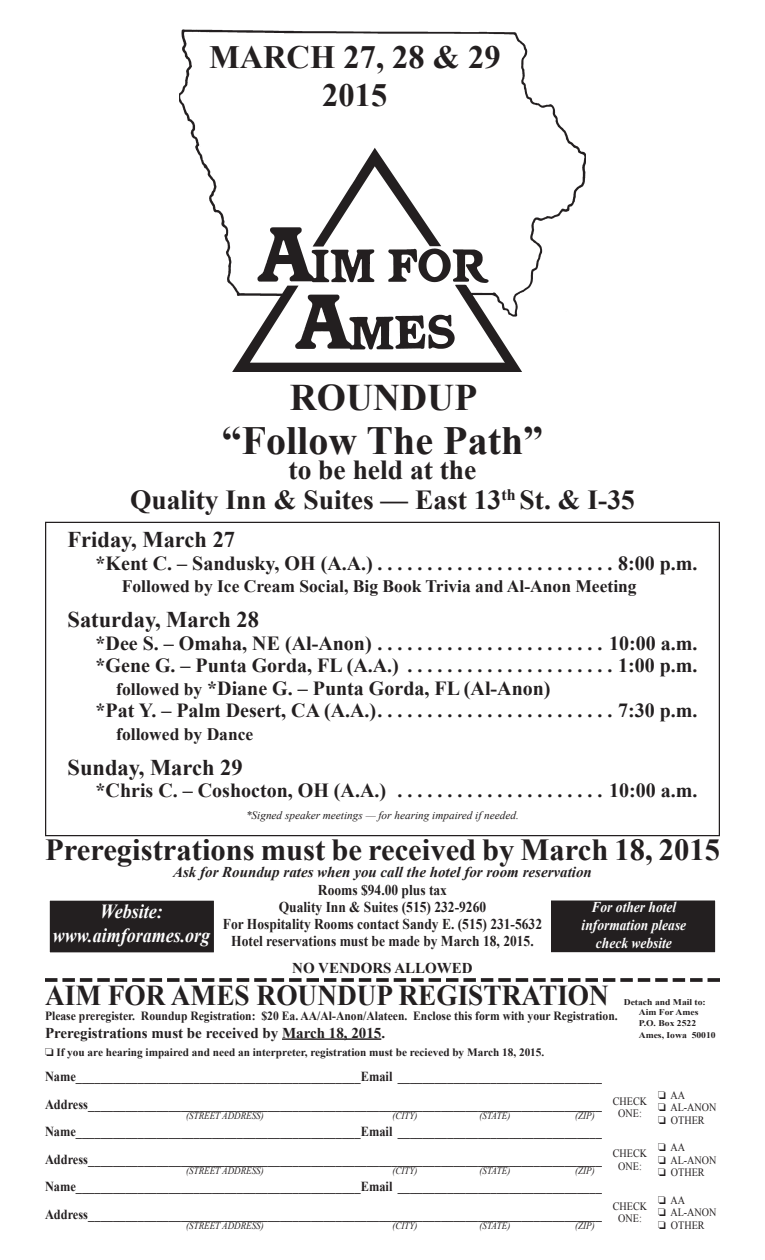
<style>
.page{position:relative;width:765px;height:1260px;background:#fff}
.page>*{position:absolute;margin:0;border:0;box-sizing:border-box;transform-origin:0 0}
.t1{font:700 40px "Times New Roman";color:#231f20}
.t2{font:700 37.5px "Times New Roman";color:#231f20}
.t3{font:700 32.5px "Times New Roman";color:#231f20}
.t4{font:700 30.62px "Times New Roman";color:#231f20}
.t5{font:700 28.75px "Times New Roman";color:#231f20;scale:.95 1}
.t6{font:700 27.5px "Times New Roman";color:#231f20}
.t7{font:700 22.5px "Times New Roman";color:#231f20}
.t8{font:700 20px "Times New Roman";color:#231f20}
.t9{font:italic 700 20px "Times New Roman";color:#fff;scale:.9 1}
.t10{font:700 17.5px "Times New Roman";color:#231f20}
.t11{font:700 15px "Times New Roman";color:#231f20;scale:.9 1}
.t12{font:700 15px "Times New Roman";color:#231f20}
.t13{font:italic 700 15px "Times New Roman";color:#231f20}
.t14{font:italic 700 15px "Times New Roman";color:#fff;scale:.9 1}
.t15{font:700 13.75px "Times New Roman";color:#231f20;scale:.9 1}
.t16{font:700 12.5px "Times New Roman";color:#231f20;scale:.93 1}
.t17{font:700 11.25px "Times New Roman";color:#231f20}
.t18{font:11.25px "Times New Roman";color:#231f20;scale:.9 1}
.t19{font:italic 11.25px "Times New Roman";color:#231f20}
.t20{font:italic 10px "Times New Roman";color:#231f20;scale:.9 1}
.t21{font:700 8.75px/10.5px "Times New Roman";color:#231f20;scale:1.1 1}
.s1{font-size:17.5px}
</style>
<div class="page">
<img style="left:179px;top:29px;width:407px;height:343px">
<div style="left:49px;top:900px;width:166px;height:53px;background:#231f20"></div>
<div style="left:49px;top:899px;width:166px;height:55px;border:1px solid #fff"></div>
<hr style="left:282px;top:1038px;width:99px;height:2px;background:#231f20">
<svg style="left:45px;top:978px;width:675px;height:4px"></svg>
<div style="left:550px;top:900px;width:166px;height:53px;background:#231f20"></div>
<div style="left:550px;top:899px;width:166px;height:54px;border:1px solid #fff"></div>
<p class="t3" style="left:209px;top:35px;width:293px">MARCH 27, 28 &amp; 29</p>
<p class="t3" style="left:322px;top:72px;width:66px">2015</p>
<p class="t2" style="left:290px;top:371px;width:189px">ROUNDUP</p>
<p class="t1" style="left:222px;top:413px;width:323px">“Follow The Path”</p>
<p class="t6" style="left:289px;top:450px;width:189px">to be held at the</p>
<p class="t6" style="left:130px;top:480px;width:506px">Quality Inn &amp; Suites — East 13<sup>th</sup> St. &amp; I-35</p>
<p class="t7" style="left:68px;top:524px;width:169px">Friday, March 27</p>
<p class="t8" style="left:96px;top:549px;width:284px">*Kent C. – Sandusky, OH (A.A.).........................</p>
<p class="t8" style="left:618px;top:549px;width:81px">8:00 p.m.</p>
<p class="t10" style="left:122px;top:574px;width:516px">Followed by Ice Cream Social, Big Book Trivia and Al-Anon Meeting</p>
<p class="t7" style="left:68px;top:604px;width:193px">Saturday, March 28</p>
<p class="t8" style="left:96px;top:629px;width:283px">*Dee S. – Omaha, NE (Al-Anon)........................</p>
<p class="t8" style="left:609px;top:629px;width:90px">10:00 a.m.</p>
<p class="t8" style="left:96px;top:652px;width:313px">*Gene G. – Punta Gorda, FL (A.A.) ......................</p>
<p class="t8" style="left:618px;top:652px;width:81px">1:00 p.m.</p>
<p class="t8" style="left:116px;top:674px;width:436px"><span class="s1">followed by</span> *Diane G. – Punta Gorda, FL (Al-Anon)</p>
<p class="t8" style="left:96px;top:697px;width:287px">*Pat Y. – Palm Desert, CA (A.A.).........................</p>
<p class="t8" style="left:618px;top:697px;width:81px">7:30 p.m.</p>
<p class="t10" style="left:116px;top:722px;width:139px">followed by Dance</p>
<p class="t7" style="left:68px;top:752px;width:177px">Sunday, March 29</p>
<p class="t8" style="left:96px;top:777px;width:303px">*Chris C. – Coshocton, OH (A.A.) ......................</p>
<p class="t8" style="left:609px;top:777px;width:90px">10:00 a.m.</p>
<p class="t19" style="left:246px;top:807px;width:274px">*Signed speaker meetings — for hearing impaired if needed.</p>
<p class="t4" style="left:45px;top:828px;width:677px">Preregistrations must be received by March 18, 2015</p>
<p class="t13" style="left:173px;top:862px;width:420px">Ask for Roundup rates when you call the hotel for room reservation</p>
<p class="t11" style="left:318px;top:880px;width:145px">Rooms $94.00 plus tax</p>
<p class="t11" style="left:279px;top:897px;width:232px">Quality Inn &amp; Suites (515) 232-9260</p>
<p class="t11" style="left:223px;top:913px;width:356px">For Hospitality Rooms contact Sandy E. (515) 231-5632</p>
<p class="t11" style="left:231px;top:930px;width:338px">Hotel reservations must be made by March 18, 2015.</p>
<p class="t12" style="left:292px;top:957px;width:182px">NO VENDORS ALLOWED</p>
<p class="t14" style="left:592px;top:897px;width:96px">For other hotel</p>
<p class="t14" style="left:582px;top:915px;width:118px">information please</p>
<p class="t14" style="left:596px;top:933px;width:86px">check website</p>
<p class="t9" style="left:100px;top:897px;width:71px">Website:</p>
<p class="t9" style="left:53px;top:921px;width:176px">www.aimforames.org</p>
<p class="t5" style="left:45px;top:975px;width:595px">AIM FOR AMES ROUNDUP REGISTRATION</p>
<p class="t16" style="left:45px;top:1007px;width:617px">Please preregister. Roundup Registration: $20 Ea. AA/Al-Anon/Alateen. Enclose this form with your Registration.</p>
<p class="t12" style="left:45px;top:1022px;width:342px">Preregistrations must be received by March 18, 2015.</p>
<p class="t17" style="left:45px;top:1044px;width:501px">□ If you are hearing impaired and need an interpreter, registration must be recieved by March 18, 2015.</p>
<p class="t21" style="left:639px;top:996px;width:62px;text-indent:-15px">Detach and Mail to:<br>Aim For Ames<br>P.O. Box 2522</p>
<p class="t21" style="left:639px;top:1029px;width:71px">Ames, Iowa 50010</p>
<p class="t15" style="left:45px;top:1067px;width:620px">Name______________________________________________Email _________________________________</p>
<p class="t15" style="left:45px;top:1095px;width:620px">Address___________________________________________________________________________________</p>
<p class="t15" style="left:45px;top:1122px;width:620px">Name______________________________________________Email _________________________________</p>
<p class="t15" style="left:45px;top:1150px;width:620px">Address___________________________________________________________________________________</p>
<p class="t15" style="left:45px;top:1177px;width:620px">Name______________________________________________Email _________________________________</p>
<p class="t15" style="left:45px;top:1205px;width:620px">Address___________________________________________________________________________________</p>
<p class="t20" style="left:186px;top:1109px;width:88px">(STREET ADDRESS)</p>
<p class="t20" style="left:392px;top:1109px;width:29px">(CITY)</p>
<p class="t20" style="left:480px;top:1109px;width:36px">(STATE)</p>
<p class="t20" style="left:575px;top:1109px;width:23px">(ZIP)</p>
<p class="t20" style="left:186px;top:1164px;width:88px">(STREET ADDRESS)</p>
<p class="t20" style="left:392px;top:1164px;width:29px">(CITY)</p>
<p class="t20" style="left:480px;top:1164px;width:36px">(STATE)</p>
<p class="t20" style="left:575px;top:1164px;width:23px">(ZIP)</p>
<p class="t20" style="left:186px;top:1219px;width:88px">(STREET ADDRESS)</p>
<p class="t20" style="left:393px;top:1219px;width:29px">(CITY)</p>
<p class="t20" style="left:480px;top:1219px;width:36px">(STATE)</p>
<p class="t20" style="left:575px;top:1219px;width:23px">(ZIP)</p>
<p class="t18" style="left:613px;top:1093px;width:40px">CHECK</p>
<p class="t18" style="left:618px;top:1106px;width:28px">ONE:</p>
<p class="t18" style="left:613px;top:1146px;width:40px">CHECK</p>
<p class="t18" style="left:618px;top:1158px;width:28px">ONE:</p>
<p class="t18" style="left:613px;top:1198px;width:40px">CHECK</p>
<p class="t18" style="left:618px;top:1211px;width:28px">ONE:</p>
<p class="t18" style="left:658px;top:1087px;width:31px">❏ AA</p>
<p class="t18" style="left:658px;top:1100px;width:66px">❏ AL-ANON</p>
<p class="t18" style="left:658px;top:1112px;width:53px">❏ OTHER</p>
<p class="t18" style="left:658px;top:1140px;width:31px">❏ AA</p>
<p class="t18" style="left:658px;top:1152px;width:66px">❏ AL-ANON</p>
<p class="t18" style="left:658px;top:1165px;width:53px">❏ OTHER</p>
<p class="t18" style="left:658px;top:1192px;width:31px">❏ AA</p>
<p class="t18" style="left:658px;top:1205px;width:66px">❏ AL-ANON</p>
<p class="t18" style="left:658px;top:1217px;width:53px">❏ OTHER</p>
</div>
